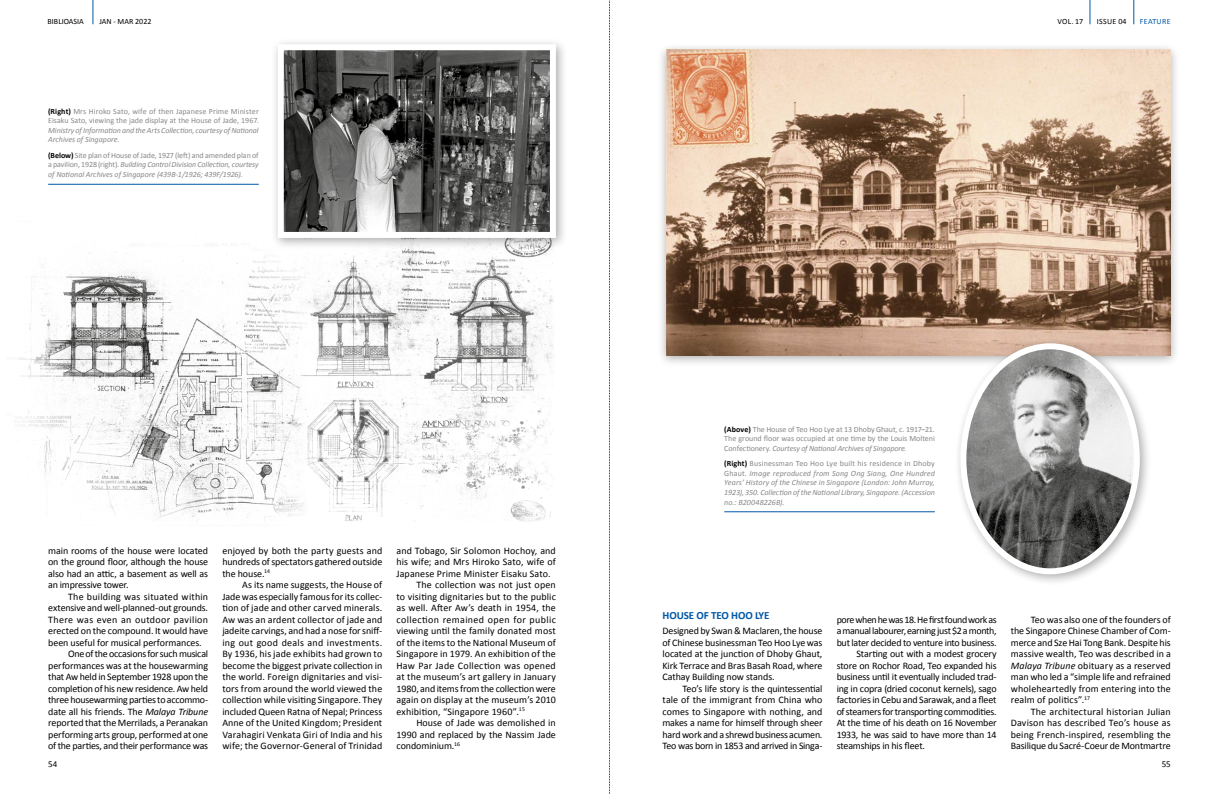
<style>
.page{position:relative;width:1219px;height:794px;background:#fff}
.page>*{position:absolute;margin:0;border:0;box-sizing:border-box;transform-origin:0 0}
.t1{font:700 11px "Calibri";letter-spacing:-.01em;color:#0057a8}
.t2{font:10px/11.5px "Calibri";letter-spacing:-.01em;color:#000;text-align:justify}
.t3{font:10px "Calibri";letter-spacing:.01em;color:#000}
.t4{font:10px "Calibri";letter-spacing:.015em;color:#000}
.t5{font:10px "Calibri";letter-spacing:-.03em;color:#000}
.t6{font:10px "Calibri";letter-spacing:.035em;color:#000}
.t7{font:10px "Calibri";letter-spacing:-.035em;color:#000}
.t8{font:10px "Calibri";letter-spacing:-.04em;color:#000}
.t9{font:10px "Calibri";letter-spacing:.025em;color:#000}
.t10{font:10px "Calibri";letter-spacing:.02em;color:#000}
.t11{font:9px "Calibri";color:#000}
.t12{font:italic 8px/9.6px "Calibri";letter-spacing:-.005em;color:#878787;text-align:justify}
.t13{font:8px/9.6px "Calibri";color:#878787;text-align:justify}
.t14{font:8px "Calibri";color:#000}
.t15{font:8px "Calibri";letter-spacing:.04em;color:#0057a8}
.s1{font-weight:700;color:#000}
.s2{font-weight:700;font-style:normal;color:#000}
.s3{font-style:normal}
.s4{font-style:italic}
</style>
<div class="page">
<div style="left:656px;top:43px;width:524px;height:324px;background:#000;opacity:.32"></div>
<img style="left:666px;top:50px;width:505px;height:305px">
<div style="left:954px;top:337px;width:198px;height:249px;background:#000;opacity:.32"></div>
<img style="left:963px;top:346px;width:174px;height:225px">
<div style="left:960px;top:343px;width:180px;height:231px;border:6px solid #fff;border-radius:50%"></div>
<hr style="left:724px;top:511px;width:211px;height:1px;background:#0057a8">
<hr style="left:48px;top:184px;width:211px;height:1px;background:#0057a8">
<img style="left:17px;top:245px;width:536px;height:277px">
<div style="left:271px;top:38px;width:297px;height:212px;background:#000;opacity:.32"></div>
<img style="left:285px;top:51px;width:264px;height:180px">
<div style="left:278px;top:44px;width:278px;height:194px;border:6px solid #fff"></div>
<svg style="left:1090px;top:0;width:1px;height:24px"></svg>
<svg style="left:93px;top:0;width:1px;height:24px"></svg>
<svg style="left:1133px;top:0;width:1px;height:24px"></svg>
<svg style="left:609px;top:0;width:1px;height:794px"></svg>
<p class="t14" style="left:48px;top:17px;width:38px">BIBLIOASIA</p>
<p class="t14" style="left:99px;top:17px;width:54px">JAN - MAR 2022</p>
<p class="t14" style="left:1057px;top:17px;width:27px">VOL. 17</p>
<p class="t14" style="left:1097px;top:17px;width:31px">ISSUE 04</p>
<p class="t15" style="left:1140px;top:17px;width:32px">FEATURE</p>
<p class="t13" style="left:48px;top:106px;width:212px"><span class="s1">(Right)</span> Mrs Hiroko Sato, wife of then Japanese Prime Minister<br>Eisaku Sato, viewing the jade display at the House of Jade, 1967.</p>
<p class="t12" style="left:48px;top:125px;width:212px">Ministry of Information and the Arts Collection, courtesy of National<br>Archives of Singapore.</p>
<p class="t12" style="left:48px;top:150px;width:212px"><span class="s2">(Below)</span> <span class="s3">Site plan of House of Jade, 1927 (left) and amended plan of a pavilion, 1928 (right).</span> Building Control Division Collection, courtesy of National Archives of Singapore (439B-1/1926; 439F/1926).</p>
<p class="t2" style="left:48px;top:544px;width:161px">main rooms of the house were located on the ground floor, although the house also had an attic, a basement as well as an impressive tower.</p>
<p class="t10" style="left:68px;top:590px;width:142px">The building was situated within</p>
<p class="t2" style="left:48px;top:602px;width:161px">extensive and well-planned-out grounds.</p>
<p class="t6" style="left:48px;top:613px;width:161px">There was even an outdoor pavilion</p>
<p class="t2" style="left:48px;top:625px;width:161px">erected on the compound. It would have</p>
<p class="t2" style="left:48px;top:636px;width:155px">been useful for musical performances.</p>
<p class="t2" style="left:68px;top:648px;width:142px">One of the occasions for such musical</p>
<p class="t2" style="left:48px;top:659px;width:161px">performances was at the housewarming</p>
<p class="t2" style="left:48px;top:671px;width:161px">that Aw held in September 1928 upon the</p>
<p class="t2" style="left:48px;top:682px;width:161px">completion of his new residence. Aw held</p>
<p class="t2" style="left:48px;top:694px;width:161px">three housewarming parties to accommo-</p>
<p class="t2" style="left:48px;top:705px;width:161px">date all his friends. The <span class="s4">Malaya Tribune</span></p>
<p class="t2" style="left:48px;top:717px;width:161px">reported that the Merrilads, a Peranakan</p>
<p class="t2" style="left:48px;top:728px;width:161px">performing arts group, performed at one</p>
<p class="t2" style="left:48px;top:740px;width:161px">of the parties, and their performance was</p>
<p class="t2" style="left:222px;top:544px;width:161px">enjoyed by both the party guests and hundreds of spectators gathered outside the house.<sup>14</sup></p>
<p class="t2" style="left:222px;top:579px;width:161px;text-indent:20px">As its name suggests, the House of Jade was especially famous for its collec&shy;tion of jade and other carved minerals.<br>Aw was an ardent collector of jade and jadeite carvings, and had a nose for sniff&shy;ing out good deals and investments.<br>By 1936, his jade exhibits had grown to become the biggest private collection in the world. Foreign dignitaries and visi&shy;tors from around the world viewed the collection while visiting Singapore. They included Queen Ratna of Nepal; Princess Anne of the United Kingdom; President Varahagiri Venkata Giri of India and his wife; the Governor-General of Trinidad</p>
<p class="t4" style="left:396px;top:544px;width:161px">and Tobago, Sir Solomon Hochoy, and</p>
<p class="t3" style="left:396px;top:555px;width:161px">his wife; and Mrs Hiroko Sato, wife of</p>
<p class="t3" style="left:396px;top:567px;width:156px">Japanese Prime Minister Eisaku Sato.</p>
<p class="t4" style="left:416px;top:578px;width:141px">The collection was not just open</p>
<p class="t4" style="left:396px;top:590px;width:161px">to visiting dignitaries but to the public</p>
<p class="t3" style="left:396px;top:601px;width:161px">as well. After Aw’s death in 1954, the</p>
<p class="t6" style="left:396px;top:613px;width:161px">collection remained open for public</p>
<p class="t3" style="left:396px;top:624px;width:161px">viewing until the family donated most</p>
<p class="t2" style="left:396px;top:636px;width:161px">of the items to the National Museum of</p>
<p class="t4" style="left:396px;top:647px;width:161px">Singapore in 1979. An exhibition of the</p>
<p class="t9" style="left:396px;top:659px;width:161px">Haw Par Jade Collection was opened</p>
<p class="t3" style="left:396px;top:670px;width:161px">at the museum’s art gallery in January</p>
<p class="t2" style="left:396px;top:682px;width:161px">1980, and items from the collection were</p>
<p class="t3" style="left:396px;top:693px;width:161px">again on display at the museum’s 2010</p>
<p class="t4" style="left:396px;top:705px;width:130px">exhibition, “Singapore 1960”.<sup>15</sup></p>
<p class="t2" style="left:416px;top:717px;width:141px">House of Jade was demolished in</p>
<p class="t2" style="left:396px;top:728px;width:161px">1990 and replaced by the Nassim Jade</p>
<p class="t2" style="left:396px;top:740px;width:65px">condominium.<sup>16</sup></p>
<p class="t13" style="left:724px;top:424px;width:212px"><span class="s1">(Above)</span> The House of Teo Hoo Lye at 13 Dhoby Ghaut, c. 1917–21.<br>The ground floor was occupied at one time by the Louis Molteni Confectionery. <span class="s4">Courtesy of National Archives of Singapore.</span></p>
<p class="t12" style="left:724px;top:458px;width:212px"><span class="s2">(Right)</span> <span class="s3">Businessman Teo Hoo Lye built his residence in Dhoby Ghaut.</span> Image reproduced from Song Ong Siang, One Hundred Years’ History of the Chinese in Singapore (London: John Murray, 1923), 350. Collection of the National Library, Singapore. (Accession no.: B20048226B).</p>
<p class="t1" style="left:662px;top:608px;width:109px">HOUSE OF TEO HOO LYE</p>
<p class="t2" style="left:662px;top:625px;width:161px">Designed by Swan &amp; Maclaren, the house of Chinese businessman Teo Hoo Lye was located at the junction of Dhoby Ghaut, Kirk Terrace and Bras Basah Road, where Cathay Building now stands.</p>
<p class="t2" style="left:662px;top:682px;width:161px;text-indent:20px">Teo’s life story is the quintessential tale of the immigrant from China who comes to Singapore with nothing, and makes a name for himself through sheer hard work and a shrewd business acumen.<br>Teo was born in 1853 and arrived in Singa-</p>
<p class="t8" style="left:837px;top:613px;width:161px">pore when he was 18. He first found work as</p>
<p class="t7" style="left:837px;top:624px;width:161px">a manual labourer, earning just $2 a month,</p>
<p class="t5" style="left:837px;top:636px;width:161px">but later decided to venture into business.</p>
<p class="t2" style="left:856px;top:648px;width:142px">Starting out with a modest grocery</p>
<p class="t2" style="left:837px;top:659px;width:161px">store on Rochor Road, Teo expanded his</p>
<p class="t2" style="left:837px;top:671px;width:161px">business until it eventually included trad-</p>
<p class="t2" style="left:837px;top:682px;width:161px">ing in copra (dried coconut kernels), sago</p>
<p class="t2" style="left:837px;top:694px;width:161px">factories in Cebu and Sarawak, and a fleet</p>
<p class="t5" style="left:837px;top:705px;width:161px">of steamers for transporting commodities.</p>
<p class="t2" style="left:837px;top:717px;width:161px">At the time of his death on 16 November</p>
<p class="t2" style="left:837px;top:728px;width:161px">1933, he was said to have more than 14</p>
<p class="t2" style="left:837px;top:740px;width:90px">steamships in his fleet.</p>
<p class="t2" style="left:1011px;top:613px;width:161px;text-indent:20px">Teo was also one of the founders of the Singapore Chinese Chamber of Com&shy;merce and Sze Hai Tong Bank. Despite his massive wealth, Teo was described in a <span class="s4">Malaya Tribune</span> obituary as a reserved man who led a “simple life and refrained wholeheartedly from entering into the realm of politics”.<sup>17</sup></p>
<p class="t2" style="left:1011px;top:705px;width:161px;text-indent:20px">The architectural historian Julian Davison has described Teo’s house as being French-inspired, resembling the Basilique du Sacré-Coeur de Montmartre</p>
<p class="t11" style="left:48px;top:758px;width:11px">54</p>
<p class="t11" style="left:1162px;top:758px;width:11px">55</p>
</div>
